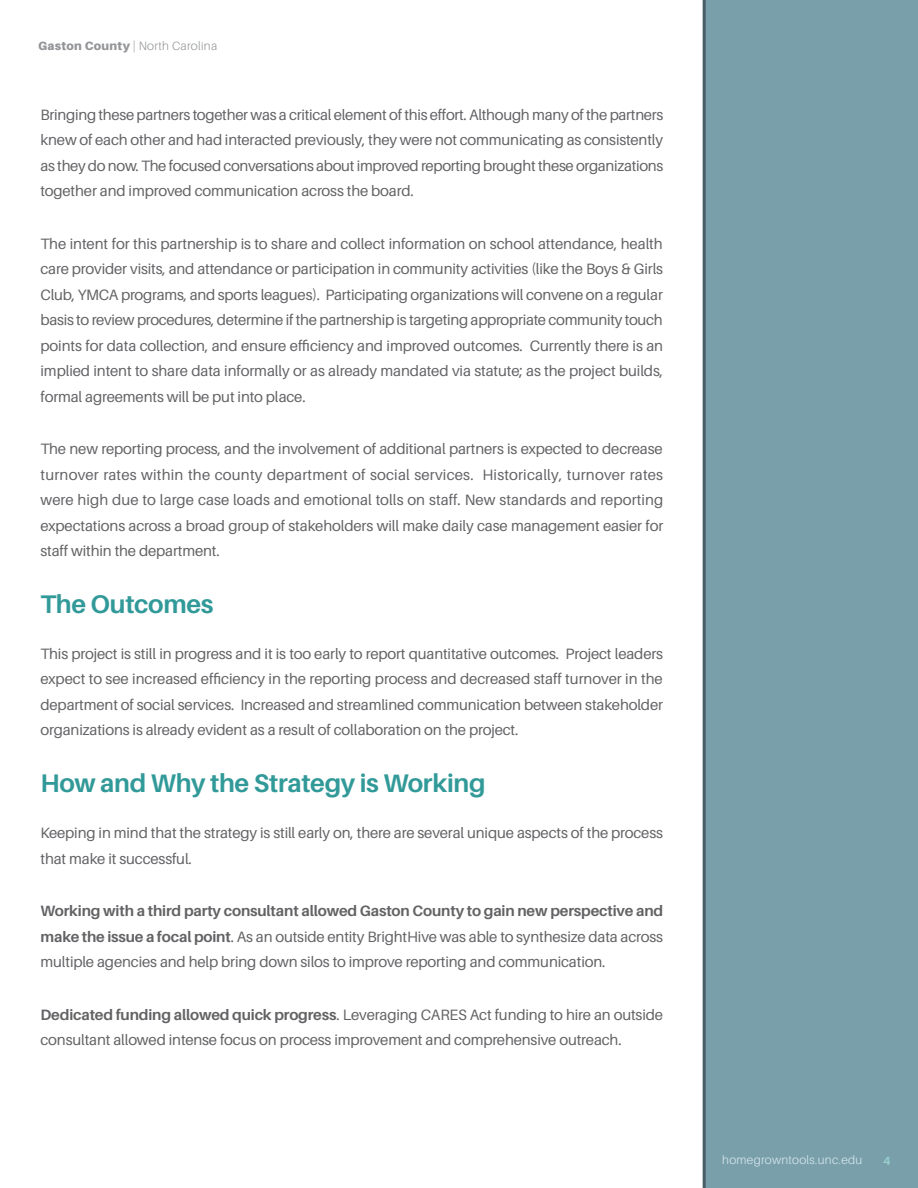
<style>
.page{position:relative;width:918px;height:1188px;background:#fff}
.page>*{position:absolute;margin:0;border:0;box-sizing:border-box;transform-origin:0 0}
.t1{font:700 25.5px "Aileron";letter-spacing:-.01em;color:#329999}
.main-text{font:15px/25.5px "Aileron";letter-spacing:-.01em;color:#636366;text-align:justify}
.t2{font:300 12px "Aileron";letter-spacing:.025em;color:#939598}
.t3{font:300 12px "Aileron";letter-spacing:.025em;color:#dae8f2}
.t4{font:700 12px "Aileron";color:#97cdcd}
.s1{font-weight:900}
.s2{font-weight:700}
</style>
<div class="page">
<div style="left:703px;top:0;width:215px;height:1188px;background:#79a0aa"></div>
<p class="t2" style="left:38px;top:39px;width:181px"><span class="s1">Gaston County</span> | North Carolina</p>
<p class="main-text" style="left:40px;top:102px;width:624px">Bringing these partners together was a critical element of this effort. Although many of the partners knew of each other and had interacted previously, they were not communicating as consistently as they do now. The focused conversations about improved reporting brought these organizations together and improved communication across the board.</p>
<p class="main-text" style="left:40px;top:231px;width:624px">The intent for this partnership is to share and collect information on school attendance, health care provider visits, and attendance or participation in community activities (like the Boys &amp; Girls Club, YMCA programs, and sports leagues). Participating organizations will convene on a regular basis to review procedures, determine if the partnership is targeting appropriate community touch points for data collection, and ensure efficiency and improved outcomes. Currently there is an implied intent to share data informally or as already mandated via statute; as the project builds, formal agreements will be put into place.</p>
<p class="main-text" style="left:40px;top:436px;width:624px">The new reporting process, and the involvement of additional partners is expected to decrease turnover rates within the county department of social services. Historically, turnover rates were high due to large case loads and emotional tolls on staff. New standards and reporting expectations across a broad group of stakeholders will make daily case management easier for staff within the department.</p>
<h1 class="t1" style="left:40px;top:590px;width:175px">The Outcomes</h1>
<p class="main-text" style="left:40px;top:641px;width:624px">This project is still in progress and it is too early to report quantitative outcomes. Project leaders expect to see increased efficiency in the reporting process and decreased staff turnover in the department of social services. Increased and streamlined communication between stakeholder organizations is already evident as a result of collaboration on the project.</p>
<h1 class="t1" style="left:40px;top:769px;width:447px">How and Why the Strategy is Working</h1>
<p class="main-text" style="left:40px;top:820px;width:624px">Keeping in mind that the strategy is still early on, there are several unique aspects of the process that make it successful.</p>
<p class="main-text" style="left:40px;top:898px;width:624px"><span class="s2">Working with a third party consultant allowed Gaston County to gain new perspective and make the issue a focal point</span>. As an outside entity BrightHive was able to synthesize data across multiple agencies and help bring down silos to improve reporting and communication.</p>
<p class="main-text" style="left:40px;top:1002px;width:624px"><span class="s2">Dedicated funding allowed quick progress</span>. Leveraging CARES Act funding to hire an outside consultant allowed intense focus on process improvement and comprehensive outreach.</p>
<p class="t3" style="left:722px;top:1153px;width:141px">homegrowntools.unc.edu</p>
<p class="t4" style="left:883px;top:1154px;width:9px">4</p>
</div>
